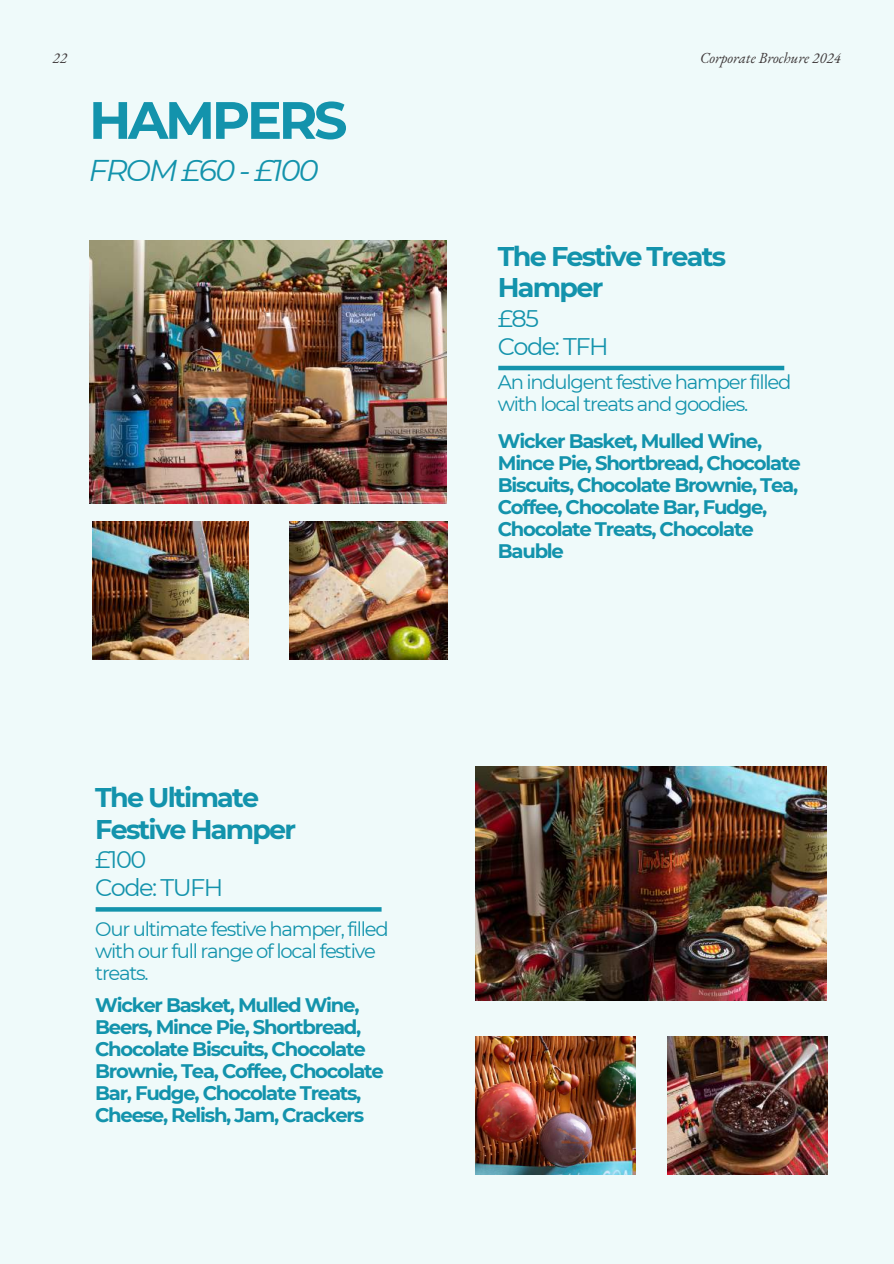
<style>
.page{position:relative;width:894px;height:1264px;background:#fff}
.page>*{position:absolute;margin:0;border:0;box-sizing:border-box;transform-origin:0 0}
.t1{font:700 52.5px "Montserrat";letter-spacing:-.065em;color:#1393ac}
.t2{font:italic 30px "Montserrat";letter-spacing:-.065em;color:#1393ac}
.t3{font:700 27px/31.5px "Montserrat";letter-spacing:-.065em;color:#1393ac}
.t4{font:24px/28.2px "Montserrat";letter-spacing:-.065em;color:#1393ac}
.t5{font:700 19.65px/22px "Montserrat";letter-spacing:-.065em;color:#1393ac}
.t6{font:19.65px/22px "Montserrat";letter-spacing:-.065em;color:#1393ac}
.t7{font:italic 15px "EB Garamond";color:#3f393a}
</style>
<div class="page">
<div style="left:0;top:0;width:893px;height:1263px;background:#effafa"></div>
<img style="left:92px;top:521px;width:157px;height:138px">
<img style="left:289px;top:521px;width:158px;height:138px">
<svg style="left:96px;top:907px;width:285px;height:4px"></svg>
<img style="left:475px;top:766px;width:351px;height:234px">
<img style="left:475px;top:1036px;width:160px;height:138px">
<img style="left:667px;top:1036px;width:159px;height:138px">
<img style="left:89px;top:240px;width:357px;height:263px">
<hr style="left:498px;top:366px;width:286px;height:4px;background:#1393ac">
<p class="t7" style="left:53px;top:48px;width:16px">22</p>
<h1 class="t1" style="left:89px;top:88px;width:260px">HAMPERS</h1>
<h2 class="t2" style="left:89px;top:151px;width:231px">FROM £60 - £100</h2>
<h3 class="t3" style="left:95px;top:781px;width:202px">The Ultimate<br>Festive Hamper</h3>
<p class="t4" style="left:95px;top:845px;width:130px">£100<br>Code: TUFH</p>
<p class="t6" style="left:95px;top:918px;width:295px">Our ultimate festive hamper, filled with our full range of local festive treats.</p>
<p class="t5" style="left:95px;top:993px;width:290px">Wicker Basket, Mulled Wine,<br>Beers, Mince Pie, Shortbread,<br>Chocolate Biscuits, Chocolate<br>Brownie, Tea, Coffee, Chocolate<br>Bar, Fudge, Chocolate Treats,<br>Cheese, Relish, Jam, Crackers</p>
<p class="t7" style="left:700px;top:48px;width:142px">Corporate Brochure 2024</p>
<h3 class="t3" style="left:497px;top:240px;width:230px">The Festive Treats<br>Hamper</h3>
<p class="t4" style="left:497px;top:304px;width:112px">£85<br>Code: TFH</p>
<p class="t6" style="left:497px;top:371px;width:295px">An indulgent festive hamper filled with local treats and goodies.</p>
<p class="t5" style="left:497px;top:430px;width:304px">Wicker Basket, Mulled Wine,<br>Mince Pie, Shortbread, Chocolate<br>Biscuits, Chocolate Brownie, Tea,<br>Coffee, Chocolate Bar, Fudge,<br>Chocolate Treats, Chocolate<br>Bauble</p>
</div>
